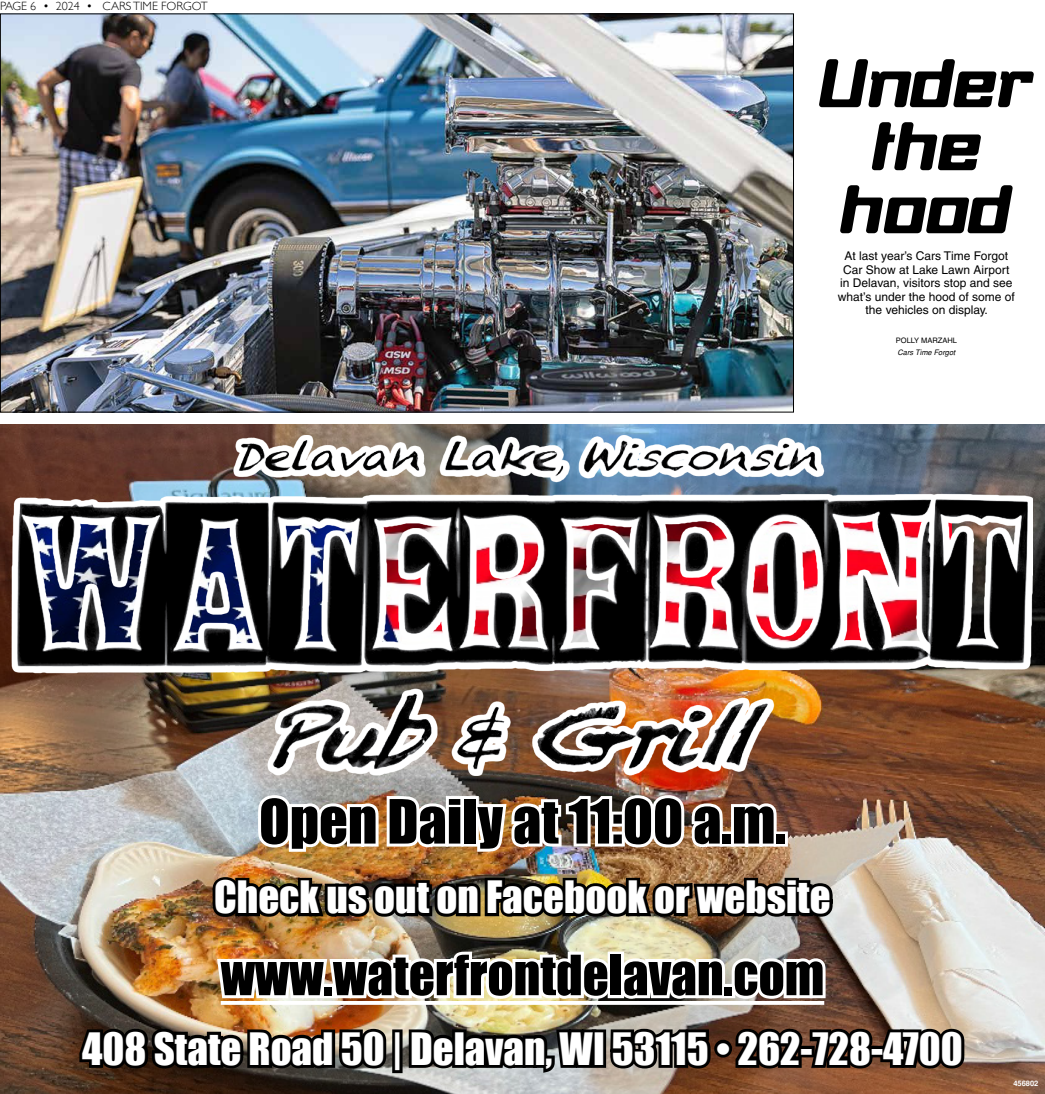
<style>
.page{position:relative;width:1045px;height:1094px;background:#fff}
.page>*{position:absolute;margin:0;border:0;box-sizing:border-box;transform-origin:0 0}
.t1{font:56.25px "Impact";color:#000}
.t2{font:51.15px "Impact";color:#000}
.t3{font:40.95px "Impact";color:#fff}
.t4{font:12px/13.5px "Helvetica";color:#000;text-align:center}
.t5{font:300 12px "Gill Sans";color:#000}
.t6{font:italic 7.5px "Helvetica";color:#000}
.t7{font:7.5px "Helvetica";color:#000}
.t8{font:700 7.5px "Helvetica";color:#fff}
</style>
<div class="page">
<svg style="left:819px;top:59px;width:214px;height:48px"></svg>
<svg style="left:871px;top:122px;width:109px;height:48px"></svg>
<svg style="left:840px;top:185px;width:172px;height:48px"></svg>
<img style="left:2px;top:16px;width:789px;height:394px">
<img style="left:0;top:425px;width:1044px;height:668px">
<img style="left:76px;top:790px;width:892px;height:303px">
<img style="left:12px;top:435px;width:1020px;height:340px">
<img style="left:17px;top:440px;width:1010px;height:329px">
<p class="t5" style="left:0;top:-4px;width:209px">PAGE 6 • 2024 • CARS TIME FORGOT</p>
<p class="t4" style="left:837px;top:249px;width:178px">At last year’s Cars Time Forgot<br>Car Show at Lake Lawn Airport in Delavan, visitors stop and see what’s under the hood of some of the vehicles on display.</p>
<p class="t7" style="left:895px;top:336px;width:63px">POLLY MARZAHL</p>
<p class="t6" style="left:897px;top:348px;width:59px">Cars Time Forgot</p>
<h1 class="t1" style="left:259px;top:786px;width:528px">Open Daily at 11:00 a.m.</h1>
<h3 class="t3" style="left:214px;top:872px;width:618px">Check us out on Facebook or website</h3>
<h2 class="t2" style="left:221px;top:943px;width:605px">www.waterfrontdelavan.com</h2>
<h3 class="t3" style="left:82px;top:1023px;width:881px">408 State Road 50 | Delavan, WI 53115 • 262-728-4700</h3>
<p class="t8" style="left:1012px;top:1078px;width:27px">456802</p>
</div>
